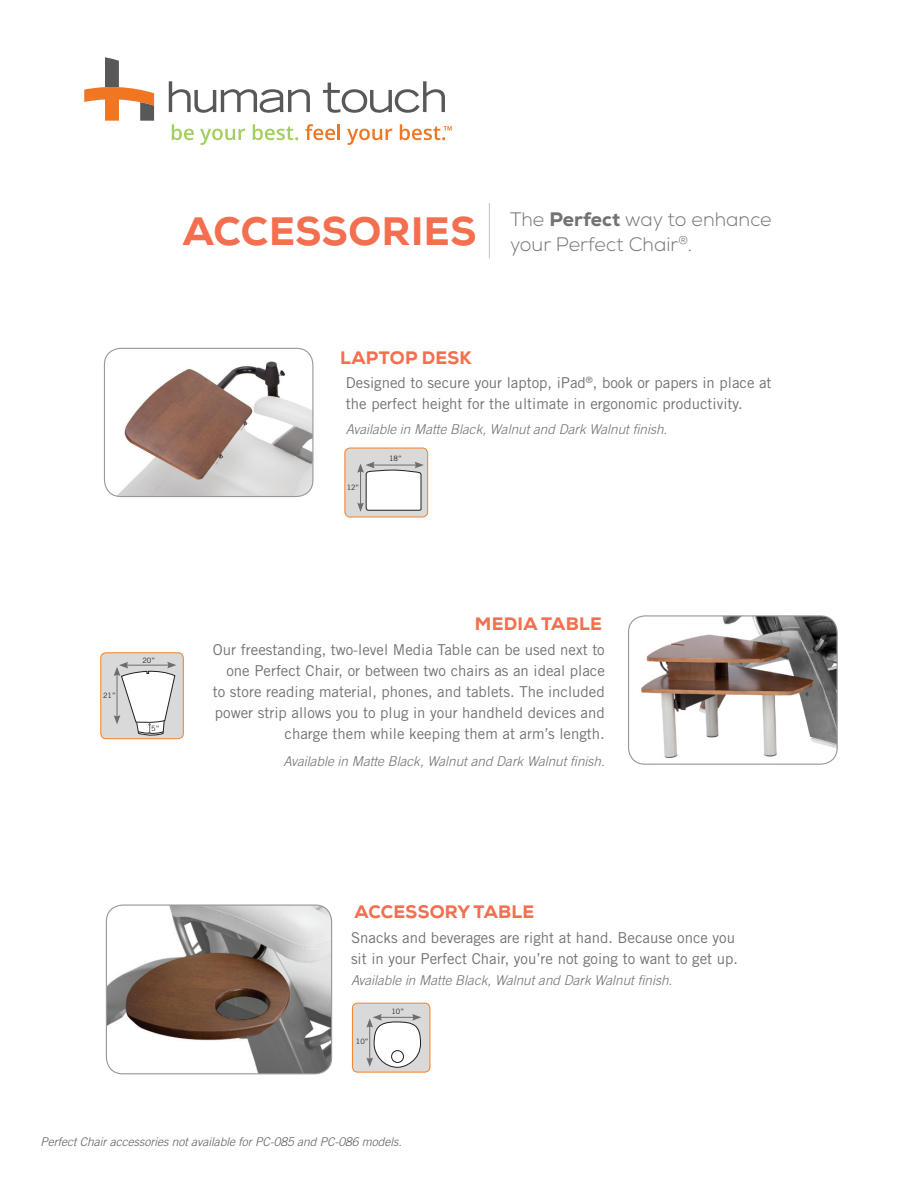
<style>
.page{position:relative;width:918px;height:1188px;background:#fff}
.page>*{position:absolute;margin:0;border:0;box-sizing:border-box;transform-origin:0 0}
.t1{font:800 39.6px "Nexa";letter-spacing:.015em;color:#f36f50}
.t2{font:300 19.5px "Nexa";color:#717275}
.t3{font:800 18px "Nexa";letter-spacing:.015em;color:#f36f50}
.t4{font:15px/21px "Trade Gothic LT";color:#717074}
.t5{font:italic 300 13.5px "Trade Gothic LT";color:#717074}
.t6{font:italic 300 12px "Trade Gothic LT";color:#5c5c5f}
.t7{font:7.35px "Trade Gothic LT";color:#231f20}
.s1{font-weight:800}
</style>
<div class="page">
<hr style="left:489px;top:203px;width:1px;height:56px;background:#c2c3c6">
<img style="left:104px;top:348px;width:209px;height:149px">
<div style="left:104px;top:348px;width:209px;height:149px;border:1px solid #97999c;border-radius:16px"></div>
<div style="left:345px;top:448px;width:83px;height:69px;background:#d9d9d9;border-radius:5px"></div>
<div style="left:345px;top:448px;width:83px;height:69px;border:1px solid #f48026;border-radius:5px"></div>
<svg style="left:357px;top:462px;width:67px;height:50px"></svg>
<img style="left:106px;top:905px;width:226px;height:169px">
<div style="left:106px;top:904px;width:226px;height:170px;border:1px solid #97999c;border-radius:16px"></div>
<div style="left:352px;top:1003px;width:78px;height:69px;background:#d9d9d9;border-radius:5px"></div>
<div style="left:352px;top:1003px;width:78px;height:70px;border:1px solid #f48026;border-radius:5px"></div>
<hr style="left:380px;top:1017px;width:35px;height:1px;background:#6c6d70">
<svg style="left:412px;top:1014px;width:9px;height:7px"></svg>
<hr style="left:369px;top:1025px;width:1px;height:35px;background:#6c6d70">
<svg style="left:366px;top:1057px;width:7px;height:10px"></svg>
<svg style="left:366px;top:1014px;width:16px;height:14px"></svg>
<div style="left:374px;top:1022px;width:47px;height:45px;background:#fff;border-radius:50%"></div>
<div style="left:374px;top:1022px;width:47px;height:46px;border:1px solid #231f20;border-radius:50%"></div>
<div style="left:391px;top:1050px;width:13px;height:13px;border:1px solid #231f20;border-radius:50%"></div>
<svg style="left:169px;top:81px;width:141px;height:32px"></svg>
<svg style="left:323px;top:81px;width:122px;height:32px"></svg>
<svg style="left:84px;top:57px;width:70px;height:64px"></svg>
<svg style="left:172px;top:124px;width:22px;height:16px"></svg>
<svg style="left:200px;top:129px;width:45px;height:16px"></svg>
<svg style="left:253px;top:124px;width:45px;height:16px"></svg>
<svg style="left:305px;top:124px;width:35px;height:16px"></svg>
<svg style="left:347px;top:129px;width:45px;height:16px"></svg>
<svg style="left:400px;top:124px;width:52px;height:16px"></svg>
<img style="left:629px;top:616px;width:208px;height:148px">
<div style="left:628px;top:615px;width:210px;height:150px;border:1px solid #97999c;border-radius:16px"></div>
<div style="left:101px;top:653px;width:82px;height:86px;background:#d9d9d9;border-radius:5px"></div>
<div style="left:100px;top:652px;width:84px;height:87px;border:1px solid #f48026;border-radius:5px"></div>
<svg style="left:114px;top:662px;width:62px;height:78px"></svg>
<p class="t1" style="left:183px;top:206px;width:295px">ACCESSORIES</p>
<p class="t2" style="left:510px;top:208px;width:263px">The <span class="s1">Perfect</span> way to enhance</p>
<p class="t2" style="left:510px;top:233px;width:184px">your Perfect Chair<sup>®</sup>.</p>
<p class="t7" style="left:103px;top:691px;width:14px">21”</p>
<p class="t7" style="left:142px;top:656px;width:14px">20”</p>
<p class="t7" style="left:151px;top:724px;width:10px">5”</p>
<p class="t3" style="left:340px;top:346px;width:133px">LAPTOP DESK</p>
<p class="t4" style="left:346px;top:372px;width:427px">Designed to secure your laptop, iPad<sup>®</sup>, book or papers in place at the perfect height for the ultimate in ergonomic productivity.</p>
<p class="t5" style="left:346px;top:421px;width:323px">Available in Matte Black, Walnut and Dark Walnut finish.</p>
<p class="t7" style="left:389px;top:454px;width:14px">18”</p>
<p class="t7" style="left:347px;top:483px;width:14px">12”</p>
<p class="t3" style="left:475px;top:613px;width:129px">MEDIA TABLE</p>
<p class="t4" style="left:213px;top:639px;width:394px;text-align:right">Our freestanding, two-level Media Table can be used next to one Perfect Chair, or between two chairs as an ideal place to store reading material, phones, and tablets. The included power strip allows you to plug in your handheld devices and charge them while keeping them at arm’s length.</p>
<p class="t5" style="left:284px;top:753px;width:323px">Available in Matte Black, Walnut and Dark Walnut finish.</p>
<p class="t3" style="left:354px;top:901px;width:181px">ACCESSORY TABLE</p>
<p class="t4" style="left:351px;top:927px;width:389px">Snacks and beverages are right at hand. Because once you sit in your Perfect Chair, you’re not going to want to get up.</p>
<p class="t5" style="left:351px;top:973px;width:323px">Available in Matte Black, Walnut and Dark Walnut finish.</p>
<p class="t7" style="left:391px;top:1007px;width:14px">10”</p>
<p class="t7" style="left:356px;top:1037px;width:14px">10”</p>
<p class="t6" style="left:40px;top:1134px;width:363px">Perfect Chair accessories not available for PC-085 and PC-086 models.</p>
</div>
